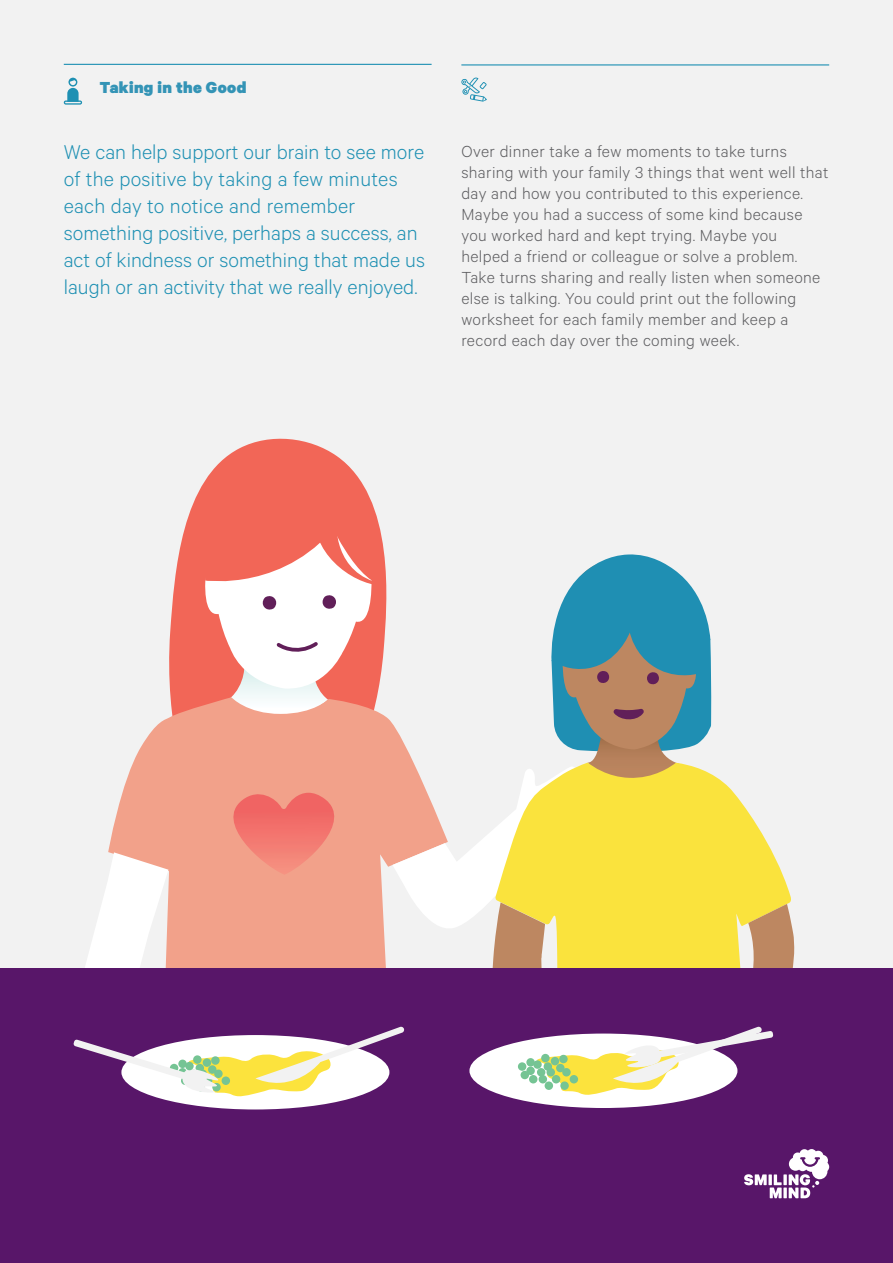
<style>
.page{position:relative;width:893px;height:1263px;background:#f2f2f2}
.page>*{position:absolute;margin:0;border:0;box-sizing:border-box;transform-origin:0 0}
.t1{font:300 22.5px/27px "Calibre";color:#1e90b3}
.t2{font:300 18px/21px "Calibre";letter-spacing:.02em;color:#5c5c5f}
.t3{font:900 18px "Calibre";letter-spacing:.02em;color:#3494b6}
</style>
<div class="page">
<hr style="left:64px;top:64px;width:368px;height:1px;background:#1e90b3">
<svg style="left:64px;top:78px;width:18px;height:27px"></svg>
<hr style="left:461px;top:64px;width:368px;height:1px;background:#1e90b3">
<svg style="left:461px;top:77px;width:26px;height:25px"></svg>
<div style="left:0;top:969px;width:893px;height:294px;background:#581669"></div>
<svg style="left:64px;top:441px;width:730px;height:669px"></svg>
<svg style="left:744px;top:1149px;width:85px;height:49px"></svg>
<p class="t3" style="left:100px;top:76px;width:148px">Taking in the Good</p>
<p class="t1" style="left:64px;top:138px;width:363px">We can help support our brain to see more of the positive by taking a few minutes each day to notice and remember something positive, perhaps a success, an act of kindness or something that made us laugh or an activity that we really enjoyed.</p>
<p class="t2" style="left:461px;top:140px;width:369px">Over dinner take a few moments to take turns sharing with your family 3 things that went well that day and how you contributed to this experience.<br>Maybe you had a success of some kind because you worked hard and kept trying. Maybe you helped a friend or colleague or solve a problem.<br>Take turns sharing and really listen when someone else is talking. You could print out the following worksheet for each family member and keep a record each day over the coming week.</p>
</div>
